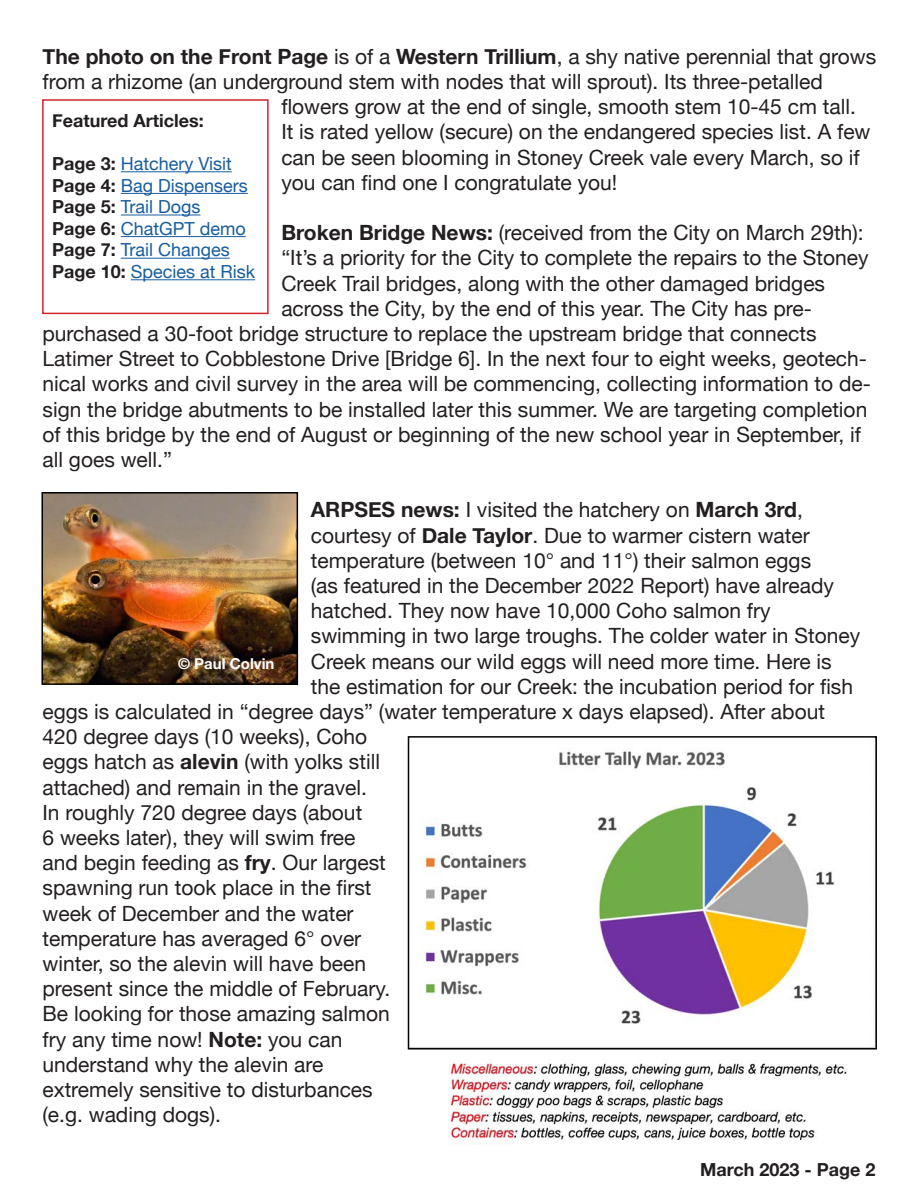
<style>
.page{position:relative;width:918px;height:1188px;background:#fff}
.page>*{position:absolute;margin:0;border:0;box-sizing:border-box;transform-origin:0 0}
.t1{font:21px "Helvetica Neue";color:#231f20}
.t2{font:700 21px "Helvetica Neue";color:#231f20}
.t3{font:18px/21.6px "Helvetica Neue";color:#175d9e}
.t4{font:700 18px "Helvetica Neue";color:#231f20}
.t5{font:700 15px "Helvetica Neue";color:#fff}
.s1{font-weight:400}
.s2{font-weight:700}
.s3{font-weight:700;color:#231f20}
</style>
<div class="page">
<img style="left:448px;top:1063px;width:399px;height:81px">
<hr style="left:121px;top:171px;width:111px;height:1px;background:#175d9e">
<hr style="left:121px;top:193px;width:127px;height:1px;background:#175d9e">
<hr style="left:121px;top:215px;width:79px;height:1px;background:#175d9e">
<hr style="left:121px;top:236px;width:125px;height:1px;background:#175d9e">
<hr style="left:121px;top:258px;width:109px;height:1px;background:#175d9e">
<hr style="left:131px;top:279px;width:124px;height:1px;background:#175d9e">
<div style="left:42px;top:99px;width:227px;height:215px;border:2px solid #d1232a"></div>
<img style="left:44px;top:495px;width:251px;height:187px">
<div style="left:41px;top:492px;width:257px;height:193px;border:2px solid #000"></div>
<img style="left:423px;top:751px;width:412px;height:273px">
<div style="left:408px;top:736px;width:469px;height:314px;border:2px solid #000"></div>
<p class="t2" style="left:43px;top:40px;width:835px">The photo on the Front Page <span class="s1">is of a</span> Western Trillium<span class="s1">, a shy native perennial that grows</span></p>
<p class="t1" style="left:43px;top:66px;width:782px">from a rhizome (an underground stem with nodes that will sprout). Its three-petalled</p>
<p class="t1" style="left:281px;top:92px;width:576px">flowers grow at the end of single, smooth stem 10-45 cm tall.</p>
<p class="t1" style="left:281px;top:117px;width:591px">It is rated yellow (secure) on the endangered species list. A few</p>
<p class="t1" style="left:281px;top:142px;width:580px">can be seen blooming in Stoney Creek vale every March, so if</p>
<p class="t1" style="left:281px;top:167px;width:338px">you can find one I congratulate you!</p>
<p class="t1" style="left:281px;top:218px;width:584px"><span class="s2">Broken Bridge News:</span> (received from the City on March 29th):</p>
<p class="t1" style="left:281px;top:243px;width:589px">“It’s a priority for the City to complete the repairs to the Stoney</p>
<p class="t1" style="left:281px;top:268px;width:545px">Creek Trail bridges, along with the other damaged bridges</p>
<p class="t1" style="left:281px;top:293px;width:532px">across the City, by the end of this year. The City has pre-</p>
<p class="t1" style="left:43px;top:318px;width:776px">purchased a 30-foot bridge structure to replace the upstream bridge that connects</p>
<p class="t1" style="left:43px;top:344px;width:826px">Latimer Street to Cobblestone Drive [Bridge 6]. In the next four to eight weeks, geotech-</p>
<p class="t1" style="left:43px;top:369px;width:830px">nical works and civil survey in the area will be commencing, collecting information to de-</p>
<p class="t1" style="left:43px;top:394px;width:826px">sign the bridge abutments to be installed later this summer. We are targeting completion</p>
<p class="t1" style="left:43px;top:419px;width:820px">of this bridge by the end of August or beginning of the new school year in September, if</p>
<p class="t1" style="left:43px;top:444px;width:131px">all goes well.”</p>
<p class="t1" style="left:311px;top:495px;width:494px"><span class="s2">ARPSES news:</span> I visited the hatchery on <span class="s2">March 3rd</span>,</p>
<p class="t1" style="left:311px;top:520px;width:500px">courtesy of <span class="s2">Dale Taylor</span>. Due to warmer cistern water</p>
<p class="t1" style="left:311px;top:545px;width:502px">temperature (between 10° and 11°) their salmon eggs</p>
<p class="t1" style="left:311px;top:570px;width:525px">(as featured in the December 2022 Report) have already</p>
<p class="t1" style="left:311px;top:596px;width:461px">hatched. They now have 10,000 Coho salmon fry</p>
<p class="t1" style="left:311px;top:621px;width:551px">swimming in two large troughs. The colder water in Stoney</p>
<p class="t1" style="left:311px;top:646px;width:522px">Creek means our wild eggs will need more time. Here is</p>
<p class="t1" style="left:311px;top:671px;width:544px">the estimation for our Creek: the incubation period for fish</p>
<p class="t1" style="left:43px;top:696px;width:784px">eggs is calculated in “degree days” (water temperature x days elapsed). After about</p>
<p class="t1" style="left:43px;top:722px;width:326px">420 degree days (10 weeks), Coho</p>
<p class="t1" style="left:43px;top:747px;width:339px">eggs hatch as <span class="s2">alevin</span> (with yolks still</p>
<p class="t1" style="left:43px;top:772px;width:326px">attached) and remain in the gravel.</p>
<p class="t1" style="left:43px;top:797px;width:321px">In roughly 720 degree days (about</p>
<p class="t1" style="left:43px;top:822px;width:315px">6 weeks later), they will swim free</p>
<p class="t1" style="left:43px;top:848px;width:345px">and begin feeding as <span class="s2">fry</span>. Our largest</p>
<p class="t1" style="left:43px;top:873px;width:331px">spawning run took place in the first</p>
<p class="t1" style="left:43px;top:898px;width:313px">week of December and the water</p>
<p class="t1" style="left:43px;top:923px;width:320px">temperature has averaged 6° over</p>
<p class="t1" style="left:43px;top:948px;width:325px">winter, so the alevin will have been</p>
<p class="t1" style="left:43px;top:974px;width:349px">present since the middle of February.</p>
<p class="t1" style="left:43px;top:999px;width:349px">Be looking for those amazing salmon</p>
<p class="t1" style="left:43px;top:1024px;width:301px">fry any time now! <span class="s2">Note:</span> you can</p>
<p class="t1" style="left:43px;top:1049px;width:282px">understand why the alevin are</p>
<p class="t1" style="left:43px;top:1074px;width:332px">extremely sensitive to disturbances</p>
<p class="t1" style="left:43px;top:1100px;width:180px">(e.g. wading dogs).</p>
<p class="t4" style="left:52px;top:106px;width:153px">Featured Articles:</p>
<p class="t3" style="left:52px;top:154px;width:205px"><span class="s3">Page 3:</span> Hatchery Visit<br><span class="s3">Page 4:</span> Bag Dispensers<br><span class="s3">Page 5:</span> Trail Dogs<br><span class="s3">Page 6:</span> ChatGPT demo<br><span class="s3">Page 7:</span> Trail Changes<br><span class="s3">Page 10:</span> Species at Risk</p>
<p class="t5" style="left:178px;top:652px;width:98px">© Paul Colvin</p>
<p class="t4" style="left:700px;top:1155px;width:177px">March 2023 - Page 2</p>
</div>
